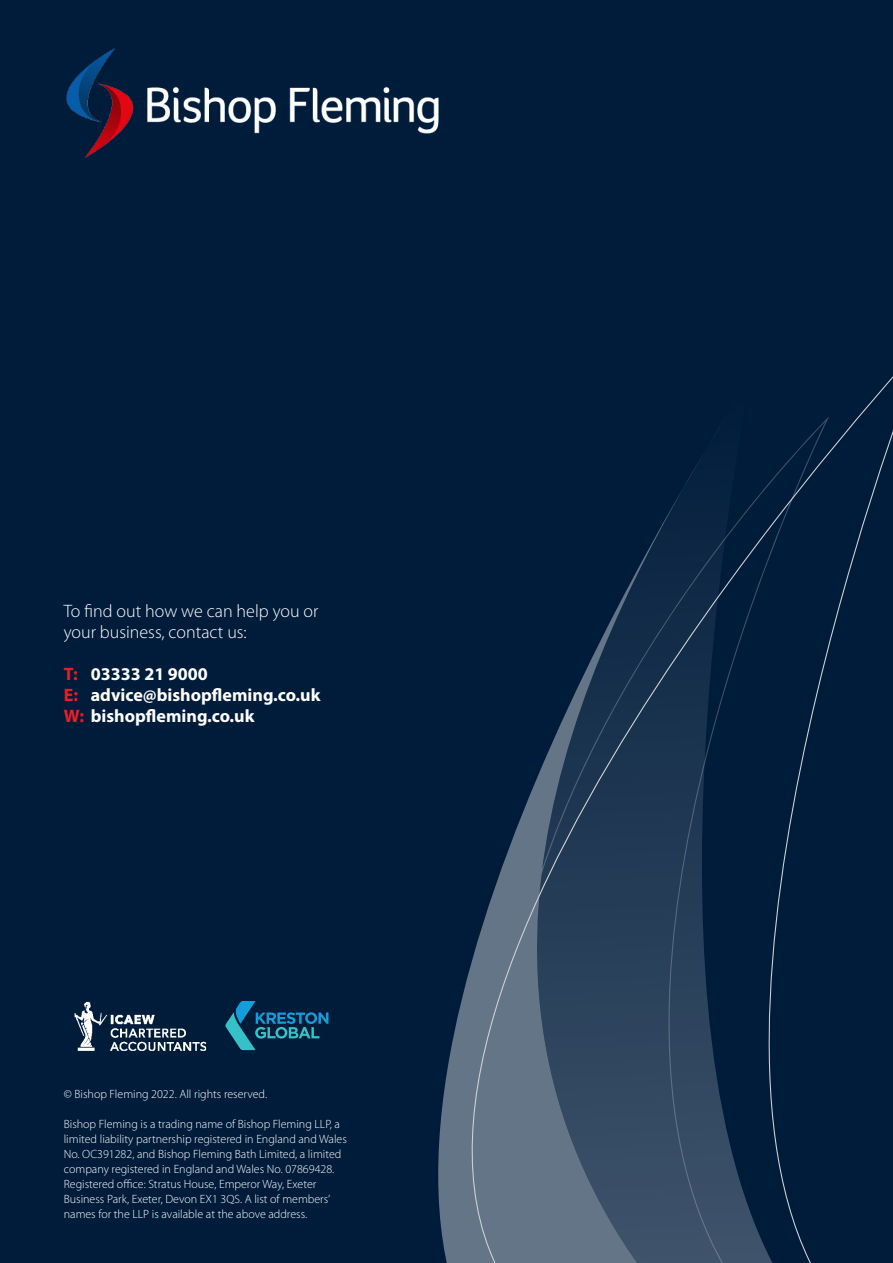
<style>
.page{position:relative;width:893px;height:1263px;background:#001c3b}
.page>*{position:absolute;margin:0;border:0;box-sizing:border-box;transform-origin:0 0}
.t1{font:700 18px "Myriad Pro";color:#fff}
.t2{font:300 18px/21px "Myriad Pro";color:#fff}
.t3{font:300 12px/15px "Myriad Pro";color:#fff}
.s1{color:#ee1d23}
</style>
<div class="page">
<img style="left:66px;top:48px;width:373px;height:110px">
<svg style="left:438px;top:769px;width:103px;height:494px"></svg>
<svg style="left:541px;top:416px;width:352px;height:847px"></svg>
<img style="left:74px;top:1001px;width:133px;height:50px">
<svg style="left:225px;top:1001px;width:103px;height:49px"></svg>
<p class="t2" style="left:64px;top:601px;width:256px">To find out how we can help you or your business, contact us:</p>
<p class="t1" style="left:64px;top:662px;width:146px"><span class="s1">T:</span> 03333 21 9000</p>
<p class="t1" style="left:64px;top:683px;width:258px"><span class="s1">E:</span> advice@bishopfleming.co.uk</p>
<p class="t1" style="left:64px;top:704px;width:192px"><span class="s1">W:</span> bishopfleming.co.uk</p>
<p class="t3" style="left:64px;top:1086px;width:205px">© Bishop Fleming 2022. All rights reserved.</p>
<p class="t3" style="left:64px;top:1116px;width:285px">Bishop Fleming is a trading name of Bishop Fleming LLP, a limited liability partnership registered in England and Wales No. OC391282, and Bishop Fleming Bath Limited, a limited company registered in England and Wales No. 07869428.<br>Registered office: Stratus House, Emperor Way, Exeter Business Park, Exeter, Devon EX1 3QS. A list of members’ names for the LLP is available at the above address.</p>
</div>
